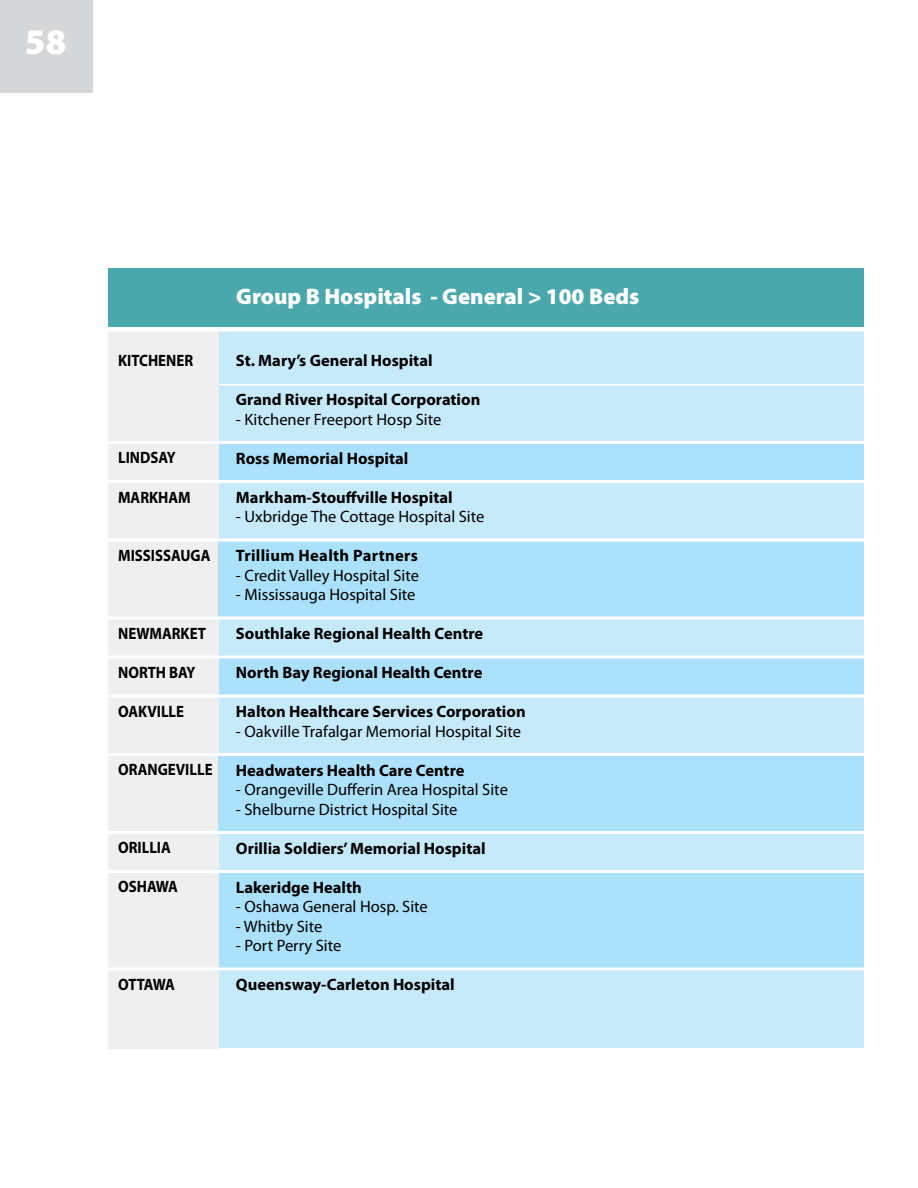
<style>
.page{position:relative;width:918px;height:1188px;background:#fff}
.page>*{position:absolute;margin:0;border:0;box-sizing:border-box;transform-origin:0 0}
.t1{font:900 36px "Myriad Pro";color:#fff}
.t2{font:900 22.5px "Myriad Pro";color:#fff}
.t3{font:700 16.5px "Myriad Pro";color:#000}
.t4{font:16.5px "Myriad Pro";color:#000}
.t5{font:700 16.5px "Myriad Pro";color:#000;scale:.9 1}
.t6{font:700 16.5px "Myriad Pro";letter-spacing:.02em;color:#000}
</style>
<div class="page">
<div style="left:0;top:0;width:93px;height:93px;background:#d5d7d8"></div>
<div style="left:219px;top:322px;width:645px;height:726px;background:#c7eafb"></div>
<div style="left:219px;top:444px;width:645px;height:39px;background:#abe1fa"></div>
<div style="left:108px;top:268px;width:756px;height:59px;background:#4aa8ad"></div>
<div style="left:219px;top:658px;width:645px;height:40px;background:#abe1fa"></div>
<div style="left:108px;top:327px;width:111px;height:721px;background:#efeff0"></div>
<hr style="left:68px;top:441px;width:805px;height:3px;background:#fff">
<div style="left:219px;top:542px;width:645px;height:78px;background:#abe1fa"></div>
<hr style="left:81px;top:656px;width:797px;height:2px;background:#fff">
<hr style="left:68px;top:480px;width:801px;height:3px;background:#fff">
<svg style="left:108px;top:694px;width:756px;height:4px;background:#eff8fd"></svg>
<div style="left:219px;top:873px;width:645px;height:97px;background:#abe1fa"></div>
<hr style="left:62px;top:968px;width:805px;height:2px;background:#fff">
<svg style="left:108px;top:616px;width:756px;height:4px;background:#eff8fd"></svg>
<hr style="left:68px;top:870px;width:802px;height:3px;background:#fff">
<hr style="left:219px;top:384px;width:649px;height:2px;background:#fff">
<div style="left:219px;top:756px;width:645px;height:78px;background:#abe1fa"></div>
<hr style="left:62px;top:831px;width:806px;height:3px;background:#fff">
<hr style="left:68px;top:753px;width:803px;height:3px;background:#fff">
<div style="left:67px;top:327px;width:851px;height:5px;background:#fff"></div>
<svg style="left:108px;top:538px;width:756px;height:4px;fill:#fbfbfe"></svg>
<h1 class="t1" style="left:25px;top:18px;width:43px">58</h1>
<p class="t5" style="left:118px;top:350px;width:85px">KITCHENER</p>
<p class="t5" style="left:118px;top:447px;width:66px">LINDSAY</p>
<p class="t5" style="left:118px;top:486px;width:82px">MARKHAM</p>
<p class="t5" style="left:118px;top:545px;width:104px">MISSISSAUGA</p>
<p class="t5" style="left:118px;top:623px;width:99px">NEWMARKET</p>
<p class="t5" style="left:118px;top:662px;width:87px">NORTH BAY</p>
<p class="t5" style="left:118px;top:701px;width:75px">OAKVILLE</p>
<p class="t5" style="left:118px;top:759px;width:107px">ORANGEVILLE</p>
<p class="t5" style="left:118px;top:837px;width:60px">ORILLIA</p>
<p class="t5" style="left:118px;top:876px;width:68px">OSHAWA</p>
<p class="t5" style="left:118px;top:974px;width:65px">OTTAWA</p>
<h2 class="t2" style="left:236px;top:281px;width:405px">Group B Hospitals - General &gt; 100 Beds</h2>
<p class="t3" style="left:236px;top:350px;width:198px">St. Mary’s General Hospital</p>
<p class="t3" style="left:236px;top:389px;width:246px">Grand River Hospital Corporation</p>
<p class="t4" style="left:236px;top:409px;width:207px">- Kitchener Freeport Hosp Site</p>
<p class="t3" style="left:236px;top:448px;width:174px">Ross Memorial Hospital</p>
<p class="t3" style="left:236px;top:487px;width:218px">Markham-Stouffville Hospital</p>
<p class="t4" style="left:236px;top:507px;width:250px">- Uxbridge The Cottage Hospital Site</p>
<p class="t6" style="left:236px;top:545px;width:184px">Trillium Health Partners</p>
<p class="t4" style="left:236px;top:565px;width:185px">- Credit Valley Hospital Site</p>
<p class="t4" style="left:236px;top:585px;width:181px">- Mississauga Hospital Site</p>
<p class="t3" style="left:236px;top:623px;width:249px">Southlake Regional Health Centre</p>
<p class="t3" style="left:236px;top:662px;width:248px">North Bay Regional Health Centre</p>
<p class="t3" style="left:236px;top:701px;width:291px">Halton Healthcare Services Corporation</p>
<p class="t4" style="left:236px;top:721px;width:287px">- Oakville Trafalgar Memorial Hospital Site</p>
<p class="t3" style="left:236px;top:760px;width:230px">Headwaters Health Care Centre</p>
<p class="t4" style="left:236px;top:780px;width:274px">- Orangeville Dufferin Area Hospital Site</p>
<p class="t4" style="left:236px;top:799px;width:223px">- Shelburne District Hospital Site</p>
<p class="t3" style="left:236px;top:838px;width:251px">Orillia Soldiers’ Memorial Hospital</p>
<p class="t3" style="left:236px;top:877px;width:127px">Lakeridge Health</p>
<p class="t4" style="left:236px;top:897px;width:193px">- Oshawa General Hosp. Site</p>
<p class="t4" style="left:236px;top:916px;width:88px">- Whitby Site</p>
<p class="t4" style="left:236px;top:936px;width:107px">- Port Perry Site</p>
<p class="t3" style="left:236px;top:974px;width:220px">Queensway-Carleton Hospital</p>
</div>
